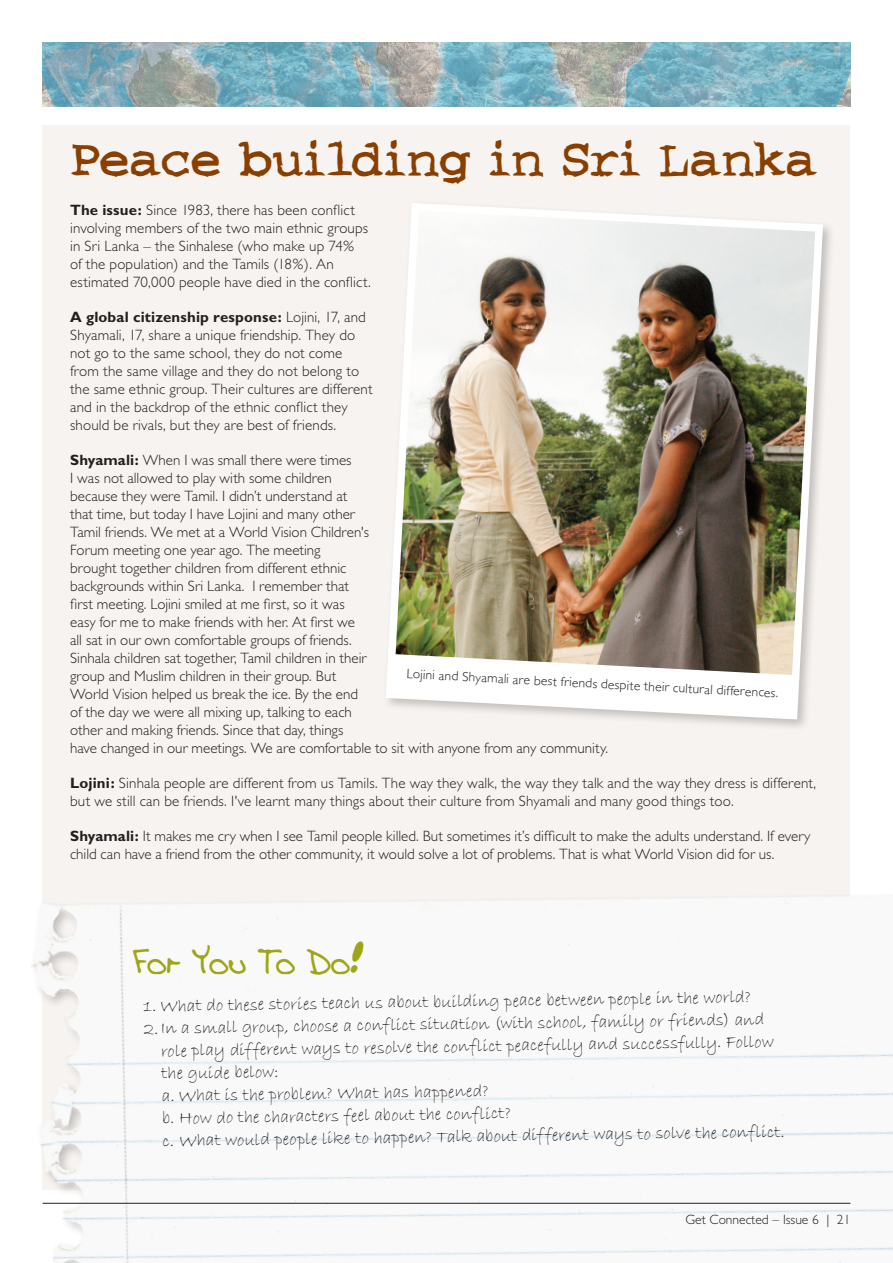
<style>
.page{position:relative;width:893px;height:1263px;background:#fff}
.page>*{position:absolute;margin:0;border:0;box-sizing:border-box;transform-origin:0 0}
.t1{font:43.5px "Blast O Rama Bold";letter-spacing:-.035em;color:#883f00}
.Sub_Headers{font:37.5px "A Enigma Scrawl 4 BRK";letter-spacing:-.02em;color:#9ea615}
.t2{font:18px/22.2px "Bradley Hand ITC";color:#231f20}
.t3{font:300 15px/18px "Gill Sans";letter-spacing:.005em;color:#231f20}
.t4{font:300 13.5px "Gill Sans";color:#231f20}
.s1{font-weight:700}
</style>
<div class="page">
<div style="left:43px;top:125px;width:807px;height:1065px;background:#f7f3f0"></div>
<img style="left:31px;top:829px;width:862px;height:434px">
<img style="left:386px;top:203px;width:441px;height:520px">
<svg style="left:390px;top:654px;width:407px;height:61px"></svg>
<hr style="left:43px;top:1203px;width:807px;height:1px;background:#231f20">
<img style="left:43px;top:43px;width:807px;height:63px">
<p class="t1" style="left:70px;top:133px;width:750px">Peace building in Sri Lanka</p>
<p class="t3" style="left:70px;top:201px;width:302px"><span class="s1">The issue:</span> Since 1983, there has been conflict involving members of the two main ethnic groups in Sri Lanka – the Sinhalese (who make up 74%<br>of the population) and the Tamils (18%). An estimated 70,000 people have died in the conflict.</p>
<p class="t3" style="left:70px;top:308px;width:304px"><span class="s1">A global citizenship response:</span> Lojini, 17, and Shyamali, 17, share a unique friendship. They do not go to the same school, they do not come from the same village and they do not belong to the same ethnic group. Their cultures are different and in the backdrop of the ethnic conflict they should be rivals, but they are best of friends.</p>
<p class="t3" style="left:70px;top:451px;width:540px"><span class="s1">Shyamali:</span> When I was small there were times<br>I was not allowed to play with some children<br>because they were Tamil. I didn’t understand at<br>that time, but today I have Lojini and many other<br>Tamil friends. We met at a World Vision Children's<br>Forum meeting one year ago. The meeting<br>brought together children from different ethnic<br>backgrounds within Sri Lanka. I remember that<br>first meeting. Lojini smiled at me first, so it was<br>easy for me to make friends with her. At first we<br>all sat in our own comfortable groups of friends.<br>Sinhala children sat together, Tamil children in their<br>group and Muslim children in their group. But<br>World Vision helped us break the ice. By the end<br>of the day we were all mixing up, talking to each<br>other and making friends. Since that day, things<br>have changed in our meetings. We are comfortable to sit with anyone from any community.</p>
<p class="t3" style="left:70px;top:774px;width:747px"><span class="s1">Lojini:</span> Sinhala people are different from us Tamils. The way they walk, the way they talk and the way they dress is different, but we still can be friends. I've learnt many things about their culture from Shyamali and many good things too.</p>
<p class="t3" style="left:70px;top:827px;width:742px"><span class="s1">Shyamali:</span> It makes me cry when I see Tamil people killed. But sometimes it’s difficult to make the adults understand. If every child can have a friend from the other community, it would solve a lot of problems. That is what World Vision did for us.</p>
<p class="t4" style="left:407px;top:666px;width:374px;rotate:3deg">Lojini and Shyamali are best friends despite their cultural differences.</p>
<p class="Sub_Headers" style="left:133px;top:939px;width:233px">For You To Do!</p>
<p class="t2" style="left:143px;top:996px;width:609px;rotate:-1deg">1. What do these stories teach us about building peace between people in the world?</p>
<p class="t2" style="left:160px;top:1018px;width:614px;text-indent:-17px;rotate:-1deg">2. In a small group, choose a conflict situation (with school, family or friends) and role play different ways to resolve the conflict peacefully and successfully. Follow the guide below:</p>
<p class="t2" style="left:162px;top:1085px;width:329px;rotate:-1deg">a. What is the problem? What has happened?</p>
<p class="t2" style="left:162px;top:1108px;width:350px;rotate:-1deg">b. How do the characters feel about the conflict?</p>
<p class="t2" style="left:162px;top:1131px;width:624px;rotate:-1deg">c. What would people like to happen? Talk about different ways to solve the conflict.</p>
<p class="t4" style="left:685px;top:1212px;width:166px">Get Connected – Issue 6 | 21</p>
</div>
